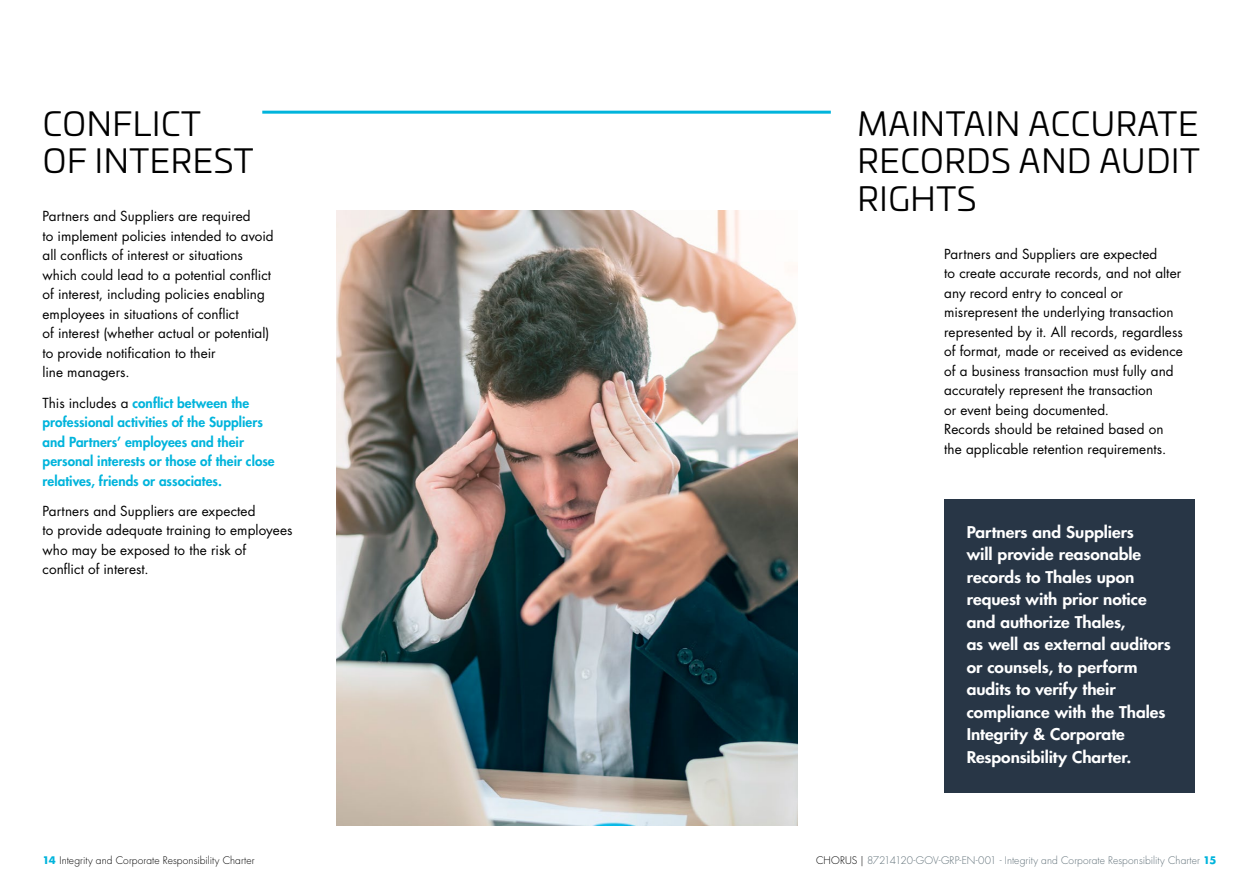
<style>
.page{position:relative;width:1259px;height:893px;background:#fff}
.page>*{position:absolute;margin:0;border:0;box-sizing:border-box;transform-origin:0 0}
.t1{font:33px/37.5px "Univia Pro";letter-spacing:.02em;color:#000}
.t2{font:800 15.75px/22.5px "Futura Std";color:#fff;scale:1.09 1}
.t3{font:13.5px/19.5px "Futura Std";letter-spacing:.005em;color:#000}
.t4{font:800 13.5px/19.5px "Futura Std";letter-spacing:.005em;color:#00b4dc}
.t5{font:300 10.2px "Futura Std";letter-spacing:.005em;color:#607078}
.t6{font:300 10.2px "Futura Std";letter-spacing:.005em;color:#000}
.s1{font-weight:400;color:#000}
.s2{font-weight:700;color:#00b4dc}
.s3{color:#000}
</style>
<div class="page">
<img style="left:336px;top:210px;width:461px;height:616px">
<div style="left:944px;top:499px;width:251px;height:293px;background:#283646"></div>
<hr style="left:262px;top:111px;width:569px;height:3px;background:#00b4dc">
<h1 class="t1" style="left:43px;top:103px;width:212px">CONFLICT<br>OF INTEREST</h1>
<h1 class="t1" style="left:857px;top:103px;width:344px;text-align:justify">MAINTAIN ACCURATE RECORDS AND AUDIT RIGHTS</h1>
<p class="t3" style="left:43px;top:207px;width:233px">Partners and Suppliers are required<br>to implement policies intended to avoid all conflicts of interest or situations which could lead to a potential conflict of interest, including policies enabling employees in situations of conflict<br>of interest (whether actual or potential) to provide notification to their<br>line managers.</p>
<p class="t4" style="left:43px;top:393px;width:234px"><span class="s1">This includes a</span> conflict between the professional activities of the Suppliers and Partners’ employees and their personal interests or those of their close relatives, friends or associates.</p>
<p class="t3" style="left:43px;top:501px;width:251px">Partners and Suppliers are expected<br>to provide adequate training to employees who may be exposed to the risk of<br>conflict of interest.</p>
<p class="t3" style="left:944px;top:244px;width:240px">Partners and Suppliers are expected<br>to create accurate records, and not alter any record entry to conceal or misrepresent the underlying transaction represented by it. All records, regardless of format, made or received as evidence of a business transaction must fully and accurately represent the transaction<br>or event being documented.<br>Records should be retained based on the applicable retention requirements.</p>
<p class="t2" style="left:966px;top:521px;width:189px">Partners and Suppliers<br>will provide reasonable records to Thales upon request with prior notice and authorize Thales,<br>as well as external auditors or counsels, to perform audits to verify their compliance with the Thales<br>Integrity &amp; Corporate<br>Responsibility Charter.</p>
<p class="t6" style="left:43px;top:854px;width:214px"><span class="s2">14</span> Integrity and Corporate Responsibility Charter</p>
<p class="t5" style="left:816px;top:854px;width:402px"><span class="s3">CHORUS |</span> 87214120-GOV-GRP-EN-001 - Integrity and Corporate Responsibility Charter <span class="s2">15</span></p>
</div>
